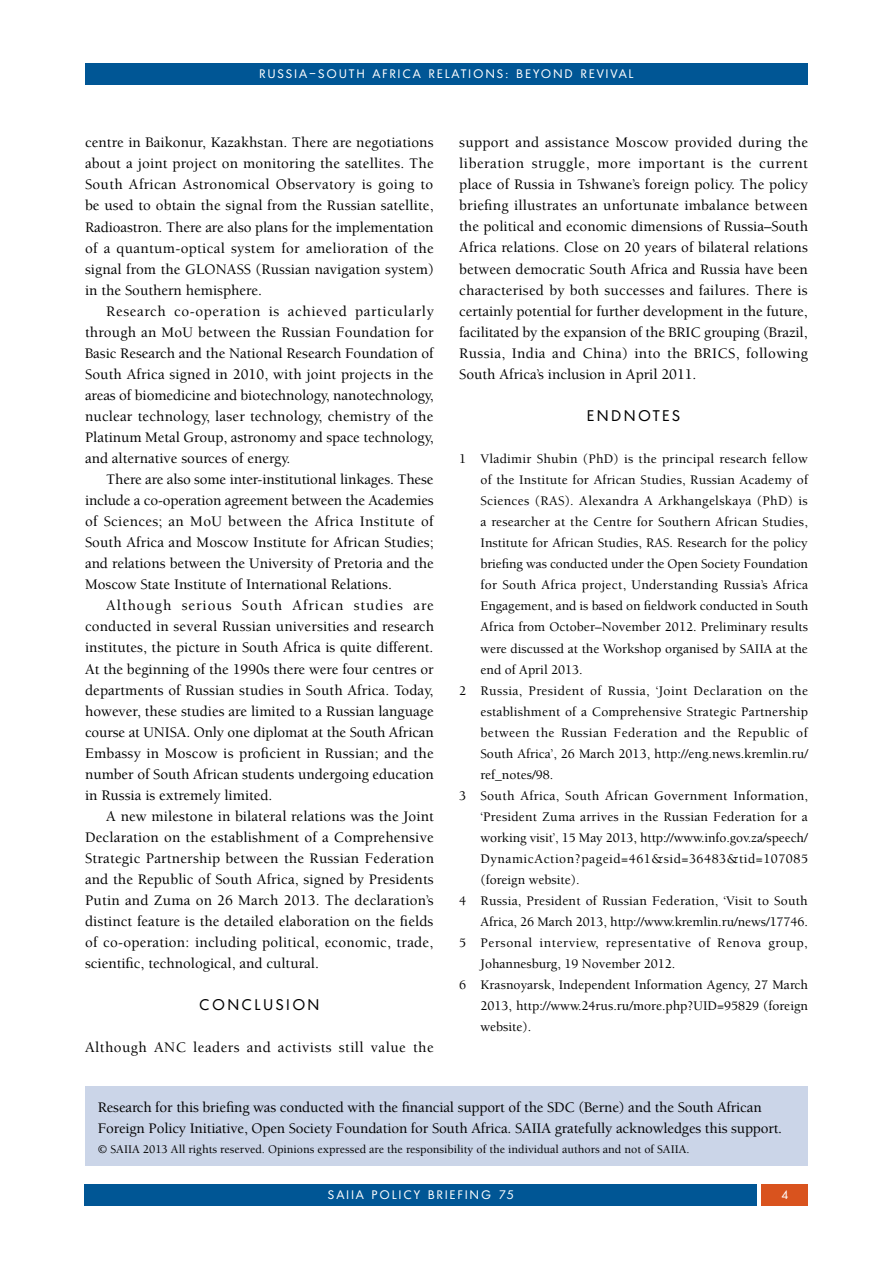
<style>
.page{position:relative;width:893px;height:1263px;background:#fff}
.page>*{position:absolute;margin:0;border:0;box-sizing:border-box;transform-origin:0 0}
.t1{font:500 15px/21px "Berkeley Std";color:#000;text-align:justify}
.t2{font:500 15px "Berkeley Std";letter-spacing:.03em;color:#000}
.t3{font:15px "Montreal";color:#000}
.t4{font:500 13.5px "Berkeley Std";letter-spacing:.015em;color:#000}
.t5{font:500 13.5px "Berkeley Std";letter-spacing:-.005em;color:#000}
.t6{font:500 13.5px "Berkeley Std";letter-spacing:.04em;color:#000}
.t7{font:500 13.5px "Berkeley Std";letter-spacing:-.01em;color:#000}
.t8{font:500 12px "Berkeley Std";color:#000}
.t9{font:12px "Montreal";letter-spacing:.2em;color:#fff}
</style>
<div class="page">
<div style="left:85px;top:1184px;width:672px;height:21px;background:#005695"></div>
<div style="left:85px;top:63px;width:723px;height:21px;background:#005695"></div>
<div style="left:761px;top:1184px;width:47px;height:21px;background:#d9531e"></div>
<div style="left:85px;top:1087px;width:723px;height:79px;background:#cbd5e8"></div>
<p class="t9" style="left:259px;top:67px;width:375px">RUSSIA–SOUTH AFRICA RELATIONS: BEYOND REVIVAL</p>
<p class="t1" style="left:85px;top:132px;width:350px">centre in Baikonur, Kazakhstan. There are negotiations about a joint project on monitoring the satellites. The South African Astronomical Observatory is going to be used to obtain the signal from the Russian satellite, Radioastron. There are also plans for the implementation of a quantum-optical system for amelioration of the signal from the GLONASS (Russian navigation system) in the Southern hemisphere.</p>
<p class="t1" style="left:85px;top:301px;width:350px;text-indent:21px">Research co-operation is achieved particularly through an MoU between the Russian Foundation for Basic Research and the National Research Foundation of South Africa signed in 2010, with joint projects in the areas of biomedicine and biotechnology, nanotechnology, nuclear technology, laser technology, chemistry of the Platinum Metal Group, astronomy and space technology, and alternative sources of energy.</p>
<p class="t1" style="left:85px;top:469px;width:350px;text-indent:21px">There are also some inter-institutional linkages. These include a co-operation agreement between the Academies of Sciences; an MoU between the Africa Institute of South Africa and Moscow Institute for African Studies; and relations between the University of Pretoria and the Moscow State Institute of International Relations.</p>
<p class="t1" style="left:85px;top:595px;width:350px;text-indent:21px">Although serious South African studies are conducted in several Russian universities and research institutes, the picture in South Africa is quite different.<br>At the beginning of the 1990s there were four centres or departments of Russian studies in South Africa. Today, however, these studies are limited to a Russian language course at UNISA. Only one diplomat at the South African Embassy in Moscow is proficient in Russian; and the number of South African students undergoing education in Russia is extremely limited.</p>
<p class="t1" style="left:85px;top:806px;width:350px;text-indent:21px">A new milestone in bilateral relations was the Joint Declaration on the establishment of a Comprehensive Strategic Partnership between the Russian Federation and the Republic of South Africa, signed by Presidents Putin and Zuma on 26 March 2013. The declaration’s distinct feature is the detailed elaboration on the fields of co-operation: including political, economic, trade, scientific, technological, and cultural.</p>
<p class="t3" style="left:200px;top:996px;width:14px">CONCL</p>
<p class="t3" style="left:264px;top:996px;width:25px">USION</p>
<p class="t2" style="left:85px;top:1040px;width:350px">Although ANC leaders and activists still value the</p>
<p class="t1" style="left:459px;top:132px;width:350px">support and assistance Moscow provided during the liberation struggle, more important is the current place of Russia in Tshwane’s foreign policy. The policy briefing illustrates an unfortunate imbalance between the political and economic dimensions of Russia–South Africa relations. Close on 20 years of bilateral relations between democratic South Africa and Russia have been characterised by both successes and failures. There is certainly potential for further development in the future, facilitated by the expansion of the BRIC grouping (Brazil, Russia, India and China) into the BRICS, following South Africa’s inclusion in April 2011.</p>
<p class="t3" style="left:587px;top:406px;width:49px">EN DNOTES</p>
<p class="t4" style="left:459px;top:452px;width:350px">1 Vladimir Shubin (PhD) is the principal research fellow</p>
<p class="t4" style="left:480px;top:473px;width:329px">of the Institute for African Studies, Russian Academy of</p>
<p class="t4" style="left:480px;top:494px;width:329px">Sciences (RAS). Alexandra A Arkhangelskaya (PhD) is</p>
<p class="t4" style="left:480px;top:515px;width:329px">a researcher at the Centre for Southern African Studies,</p>
<p class="t4" style="left:480px;top:536px;width:329px">Institute for African Studies, RAS. Research for the policy</p>
<p class="t7" style="left:480px;top:557px;width:329px">briefing was conducted under the Open Society Foundation</p>
<p class="t4" style="left:480px;top:578px;width:329px">for South Africa project, Understanding Russia’s Africa</p>
<p class="t5" style="left:480px;top:599px;width:329px">Engagement, and is based on fieldwork conducted in South</p>
<p class="t4" style="left:480px;top:620px;width:329px">Africa from October–November 2012. Preliminary results</p>
<p class="t4" style="left:480px;top:641px;width:329px">were discussed at the Workshop organised by SAIIA at the</p>
<p class="t4" style="left:480px;top:662px;width:104px">end of April 2013.</p>
<p class="t4" style="left:459px;top:683px;width:350px">2 Russia, President of Russia, ‘Joint Declaration on the</p>
<p class="t4" style="left:480px;top:704px;width:329px">establishment of a Comprehensive Strategic Partnership</p>
<p class="t4" style="left:480px;top:725px;width:329px">between the Russian Federation and the Republic of</p>
<p class="t4" style="left:480px;top:746px;width:329px">South Africa’, 26 March 2013, http://eng.news.kremlin.ru/</p>
<p class="t4" style="left:480px;top:767px;width:74px">ref_notes/98.</p>
<p class="t4" style="left:459px;top:788px;width:350px">3 South Africa, South African Government Information,</p>
<p class="t4" style="left:480px;top:809px;width:329px">‘President Zuma arrives in the Russian Federation for a</p>
<p class="t5" style="left:480px;top:830px;width:329px">working visit’, 15 May 2013, http://www.info.gov.za/speech/</p>
<p class="t6" style="left:480px;top:852px;width:329px">DynamicAction?pageid=461&amp;sid=36483&amp;tid=107085</p>
<p class="t4" style="left:480px;top:873px;width:100px">(foreign website).</p>
<p class="t4" style="left:459px;top:894px;width:350px">4 Russia, President of Russian Federation, ‘Visit to South</p>
<p class="t5" style="left:480px;top:915px;width:329px">Africa, 26 March 2013, http://www.kremlin.ru/news/17746.</p>
<p class="t6" style="left:459px;top:936px;width:350px">5 Personal interview, representative of Renova group,</p>
<p class="t4" style="left:480px;top:957px;width:196px">Johannesburg, 19 November 2012.</p>
<p class="t4" style="left:459px;top:978px;width:350px">6 Krasnoyarsk, Independent Information Agency, 27 March</p>
<p class="t4" style="left:480px;top:999px;width:329px">2013, http://www.24rus.ru/more.php?UID=95829 (foreign</p>
<p class="t4" style="left:480px;top:1020px;width:52px">website).</p>
<p class="t1" style="left:98px;top:1097px;width:686px">Research for this briefing was conducted with the financial support of the SDC (Berne) and the South African<br>Foreign Policy Initiative, Open Society Foundation for South Africa. SAIIA gratefully acknowledges this support.</p>
<p class="t8" style="left:98px;top:1143px;width:593px">© SAIIA 2013 All rights reserved. Opinions expressed are the responsibility of the individual authors and not of SAIIA.</p>
<p class="t9" style="left:328px;top:1188px;width:187px">SAIIA POLICY BRIEFING 75</p>
<p class="t9" style="left:781px;top:1188px;width:8px">4</p>
</div>
